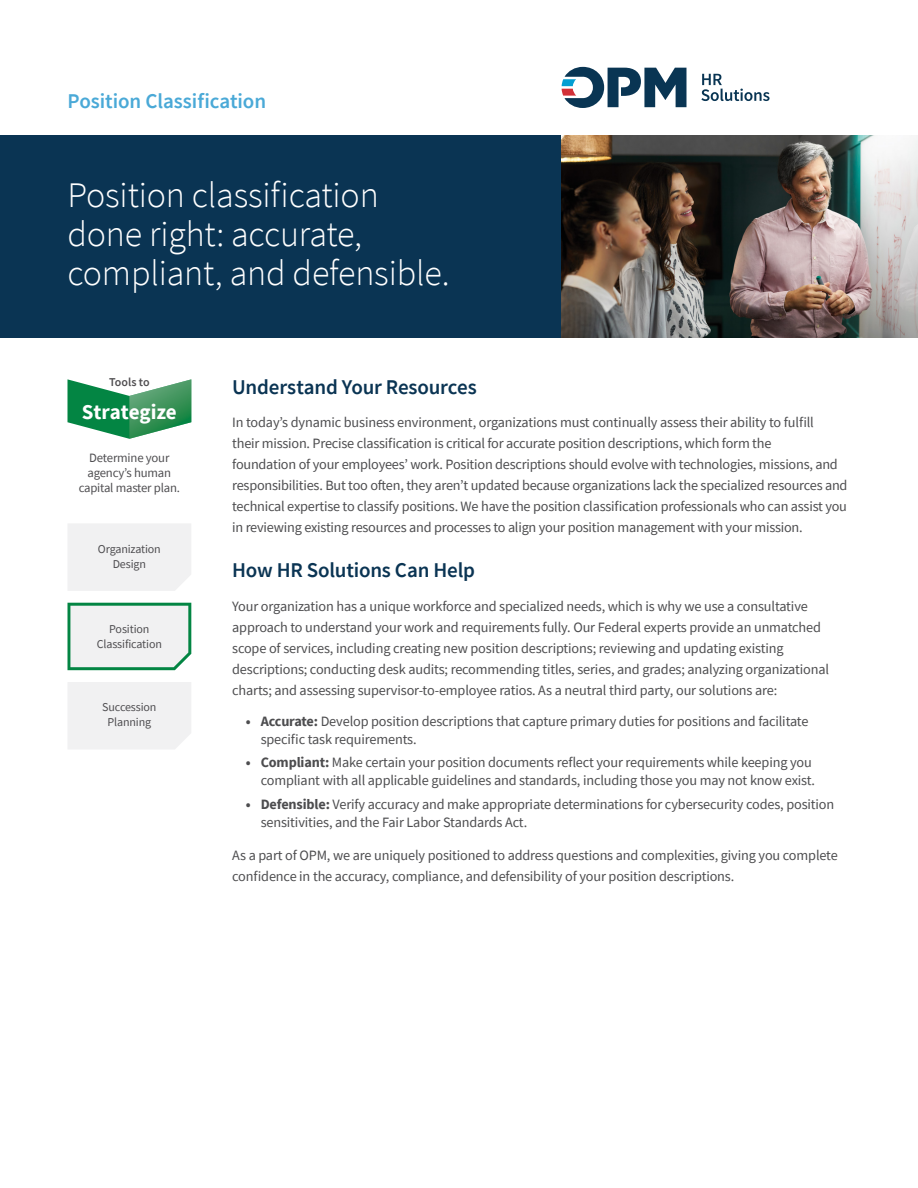
<style>
.page{position:relative;width:918px;height:1188px;background:#fff}
.page>*{position:absolute;margin:0;border:0;box-sizing:border-box;transform-origin:0 0}
.t1{font:300 36px/39px "Source Sans Pro";letter-spacing:-.005em;color:#fff}
.t2{font:600 21px "Source Sans Pro";letter-spacing:-.01em;color:#0a3453}
.t3{font:600 21px "Source Sans Pro";letter-spacing:-.005em;color:#4aa9d7}
.t4{font:700 21px "Source Sans Pro";letter-spacing:-.005em;color:#fff}
.t5{font:14.25px/21px "Source Sans Pro";letter-spacing:-.01em;color:#4d4d4f}
.t6{font:12.75px/15px "Source Sans Pro";letter-spacing:-.015em;color:#4f4e51;text-align:center}
.t7{font:12px/15px "Source Sans Pro";letter-spacing:-.01em;color:#4f4e51;text-align:center}
.t8{font:600 12px "Source Sans Pro";color:#514f52}
.s1{font-weight:700}
</style>
<div class="page">
<div style="left:0;top:135px;width:918px;height:203px;background:#0a3453"></div>
<div style="left:68px;top:524px;width:123px;height:67px;background:#f1f1f2"></div>
<svg style="left:68px;top:603px;width:123px;height:67px"></svg>
<div style="left:68px;top:682px;width:123px;height:67px;background:#f1f1f2"></div>
<svg style="left:67px;top:379px;width:124px;height:60px"></svg>
<svg style="left:562px;top:67px;width:124px;height:41px"></svg>
<svg style="left:701px;top:74px;width:69px;height:27px"></svg>
<img style="left:562px;top:135px;width:356px;height:203px">
<h1 class="t3" style="left:68px;top:87px;width:200px">Position Classification</h1>
<p class="t1" style="left:68px;top:176px;width:384px">Position classification done right: accurate, compliant, and defensible.</p>
<h2 class="t8" style="left:109px;top:374px;width:42px">Tools to</h2>
<h2 class="t4" style="left:82px;top:398px;width:96px">Strategize</h2>
<p class="t6" style="left:79px;top:451px;width:103px">Determine your agency’s human capital master plan.</p>
<p class="t7" style="left:98px;top:541px;width:64px">Organization<br>Design</p>
<p class="t7" style="left:97px;top:621px;width:67px">Position<br>Classification</p>
<p class="t7" style="left:102px;top:700px;width:56px">Succession<br>Planning</p>
<h2 class="t2" style="left:232px;top:374px;width:246px">Understand Your Resources</h2>
<p class="t5" style="left:232px;top:412px;width:617px">In today’s dynamic business environment, organizations must continually assess their ability to fulfill<br>their mission. Precise classification is critical for accurate position descriptions, which form the<br>foundation of your employees’ work. Position descriptions should evolve with technologies, missions, and responsibilities. But too often, they aren’t updated because organizations lack the specialized resources and technical expertise to classify positions. We have the position classification professionals who can assist you in reviewing existing resources and processes to align your position management with your mission.</p>
<h2 class="t2" style="left:232px;top:557px;width:244px">How HR Solutions Can Help</h2>
<p class="t5" style="left:232px;top:595px;width:598px">Your organization has a unique workforce and specialized needs, which is why we use a consultative approach to understand your work and requirements fully. Our Federal experts provide an unmatched scope of services, including creating new position descriptions; reviewing and updating existing descriptions; conducting desk audits; recommending titles, series, and grades; analyzing organizational charts; and assessing supervisor-to-employee ratios. As a neutral third party, our solutions are:</p>
<p class="t5" style="left:261px;top:712px;width:549px;line-height:18px;text-indent:-15px"><span class="s1">• Accurate:</span> Develop position descriptions that capture primary duties for positions and facilitate specific task requirements.</p>
<p class="t5" style="left:246px;top:754px;width:571px;line-height:18px;text-align:right"><span class="s1">• Compliant:</span> Make certain your position documents reflect your requirements while keeping you compliant with all applicable guidelines and standards, including those you may not know exist.</p>
<p class="t5" style="left:261px;top:795px;width:575px;line-height:18px;text-indent:-15px"><span class="s1">• Defensible:</span> Verify accuracy and make appropriate determinations for cybersecurity codes, position sensitivities, and the Fair Labor Standards Act.</p>
<p class="t5" style="left:232px;top:845px;width:607px">As a part of OPM, we are uniquely positioned to address questions and complexities, giving you complete confidence in the accuracy, compliance, and defensibility of your position descriptions.</p>
</div>
